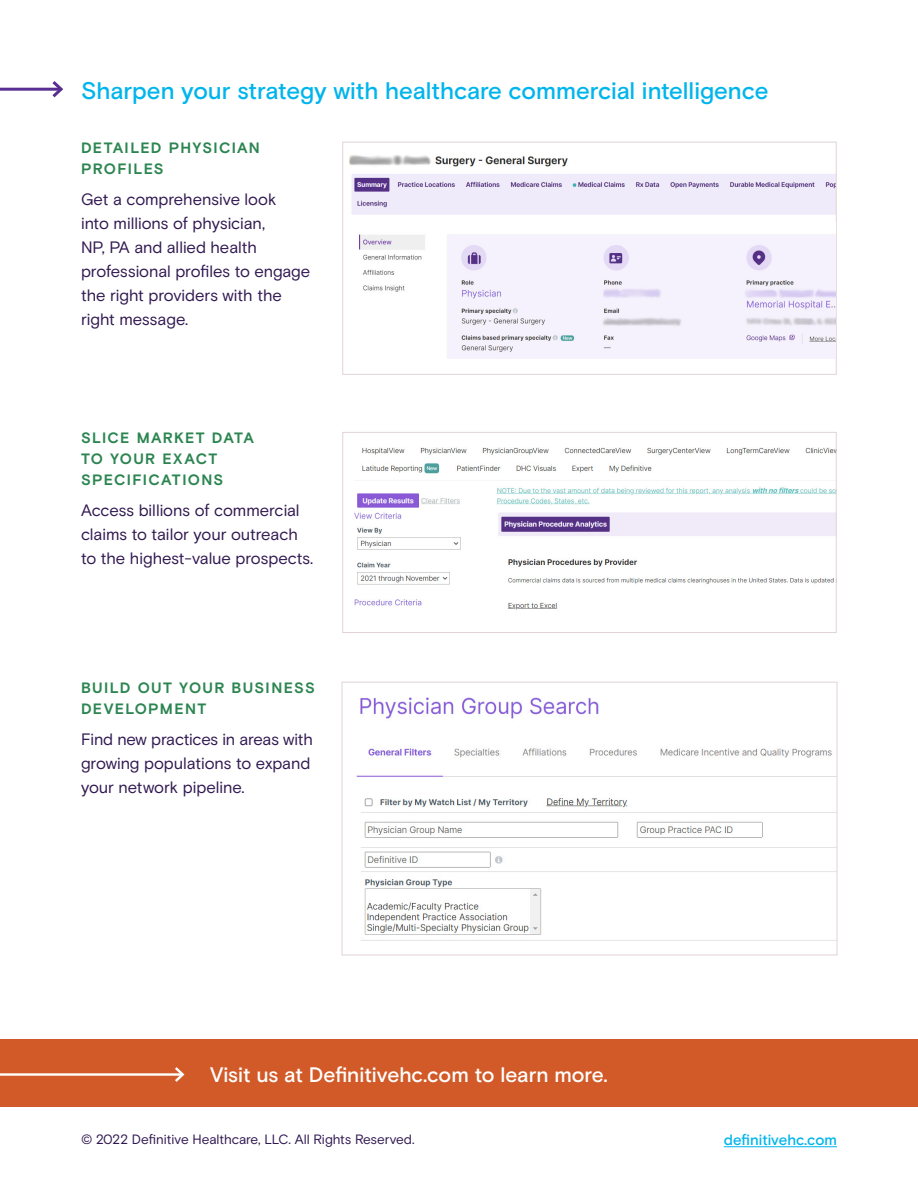
<style>
.page{position:relative;width:918px;height:1188px;background:#fff}
.page>*{position:absolute;margin:0;border:0;box-sizing:border-box;transform-origin:0 0}
.t1{font:500 24px "Basis Grotesque";letter-spacing:-.005em;color:#00b5ec}
.t2{font:500 21px "Basis Grotesque";color:#fff}
.t3{font:16.5px/24px "Basis Grotesque";letter-spacing:-.005em;color:#301850}
.t4{font:700 15px/21px "Basis Grotesque";letter-spacing:.085em;color:#2c8551}
.t5{font:500 15px "Basis Grotesque";color:#00b5ec}
.t6{font:13.5px "Basis Grotesque";color:#301850}
</style>
<div class="page">
<hr style="left:724px;top:1146px;width:113px;height:1px;background:#00b5ec">
<hr style="left:0;top:88px;width:61px;height:3px;background:#582e91">
<svg style="left:49px;top:81px;width:15px;height:17px"></svg>
<div style="left:0;top:1040px;width:918px;height:67px;background:#d25a28"></div>
<hr style="left:0;top:1073px;width:183px;height:3px;background:#fff">
<svg style="left:172px;top:1067px;width:13px;height:15px"></svg>
<img style="left:356px;top:697px;width:479px;height:244px">
<div style="left:342px;top:682px;width:495px;height:273px;border:1px solid #e2d4d4"></div>
<img style="left:354px;top:447px;width:481px;height:163px">
<img style="left:350px;top:155px;width:485px;height:137px">
<div style="left:342px;top:142px;width:495px;height:233px;border:1px solid #e2d4d4"></div>
<div style="left:342px;top:432px;width:495px;height:201px;border:1px solid #e2d4d4"></div>
<img style="left:434px;top:222px;width:402px;height:137px">
<h1 class="t1" style="left:81px;top:77px;width:689px">Sharpen your strategy with healthcare commercial intelligence</h1>
<p class="t4" style="left:81px;top:138px;width:180px">DETAILED PHYSICIAN<br>PROFILES</p>
<p class="t3" style="left:81px;top:187px;width:231px">Get a comprehensive look<br>into millions of physician,<br>NP, PA and allied health professional profiles to engage the right providers with the right message.</p>
<p class="t4" style="left:81px;top:428px;width:174px">SLICE MARKET DATA<br>TO YOUR EXACT<br>SPECIFICATIONS</p>
<p class="t3" style="left:81px;top:499px;width:234px">Access billions of commercial claims to tailor your outreach to the highest-value prospects.</p>
<p class="t4" style="left:81px;top:678px;width:235px">BUILD OUT YOUR BUSINESS<br>DEVELOPMENT</p>
<p class="t3" style="left:81px;top:727px;width:233px">Find new practices in areas with growing populations to expand your network pipeline.</p>
<p class="t2" style="left:210px;top:1063px;width:399px">Visit us at Definitivehc.com to learn more.</p>
<p class="t6" style="left:81px;top:1132px;width:335px">© 2022 Definitive Healthcare, LLC. All Rights Reserved.</p>
<p class="t5" style="left:724px;top:1131px;width:115px">definitivehc.com</p>
</div>
